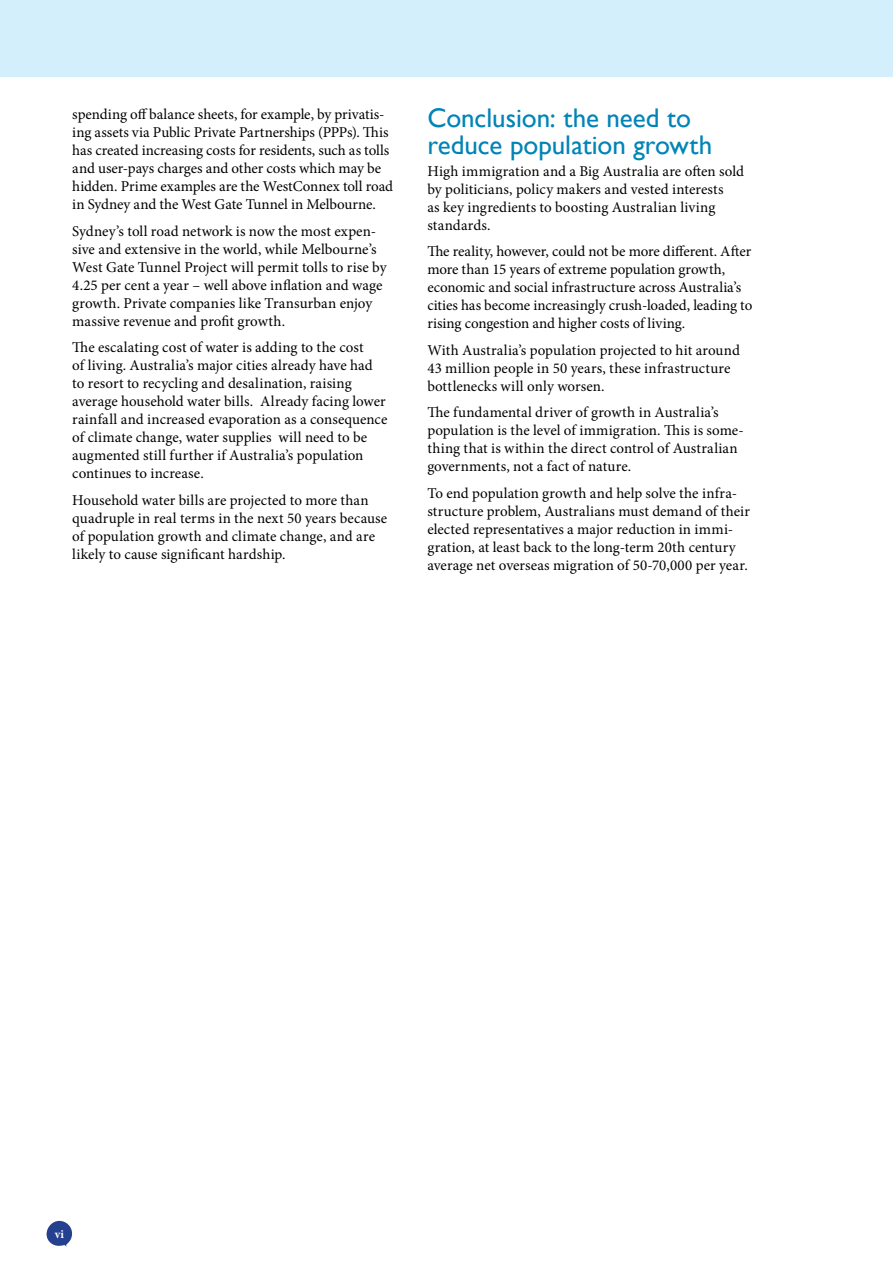
<style>
.page{position:relative;width:893px;height:1263px;background:#fff}
.page>*{position:absolute;margin:0;border:0;box-sizing:border-box;transform-origin:0 0}
.DP_heading_1_left{font:27px/27px "Gill Sans";color:#0084b6}
.Body_text{font:15px/18px "Minion Pro";color:#000}
.t1{font:700 12px "Minion Pro";color:#fff}
</style>
<div class="page">
<div style="left:0;top:0;width:893px;height:77px;background:#d4effc"></div>
<svg style="left:47px;top:1221px;width:25px;height:26px"></svg>
<p class="Body_text" style="left:72px;top:106px;width:322px">spending off balance sheets, for example, by privatis&shy;ing assets via Public Private Partnerships (PPPs). This has created increasing costs for residents, such as tolls and user-pays charges and other costs which may be hidden. Prime examples are the WestConnex toll road in Sydney and the West Gate Tunnel in Melbourne.</p>
<p class="Body_text" style="left:72px;top:222px;width:316px">Sydney’s toll road network is now the most expen&shy;sive and extensive in the world, while Melbourne’s West Gate Tunnel Project will permit tolls to rise by 4.25 per cent a year – well above inflation and wage growth. Private companies like Transurban enjoy massive revenue and profit growth.</p>
<p class="Body_text" style="left:72px;top:339px;width:317px">The escalating cost of water is adding to the cost<br>of living. Australia’s major cities already have had to resort to recycling and desalination, raising average household water bills. Already facing lower rainfall and increased evaporation as a consequence of climate change, water supplies will need to be augmented still further if Australia’s population continues to increase.</p>
<p class="Body_text" style="left:72px;top:491px;width:316px">Household water bills are projected to more than quadruple in real terms in the next 50 years because of population growth and climate change, and are likely to cause significant hardship.</p>
<p class="DP_heading_1_left" style="left:427px;top:105px;width:287px">Conclusion: the need to reduce population growth</p>
<p class="Body_text" style="left:427px;top:162px;width:318px">High immigration and a Big Australia are often sold by politicians, policy makers and vested interests<br>as key ingredients to boosting Australian living standards.</p>
<p class="Body_text" style="left:427px;top:243px;width:326px">The reality, however, could not be more different. After more than 15 years of extreme population growth, economic and social infrastructure across Australia’s cities has become increasingly crush-loaded, leading to rising congestion and higher costs of living.</p>
<p class="Body_text" style="left:427px;top:341px;width:314px">With Australia’s population projected to hit around<br>43 million people in 50 years, these infrastructure bottlenecks will only worsen.</p>
<p class="Body_text" style="left:427px;top:404px;width:318px">The fundamental driver of growth in Australia’s population is the level of immigration. This is some&shy;thing that is within the direct control of Australian governments, not a fact of nature.</p>
<p class="Body_text" style="left:427px;top:484px;width:324px">To end population growth and help solve the infra&shy;structure problem, Australians must demand of their elected representatives a major reduction in immi&shy;gration, at least back to the long-term 20th century average net overseas migration of 50-70,000 per year.</p>
<p class="t1" style="left:55px;top:1225px;width:11px">vi</p>
</div>
